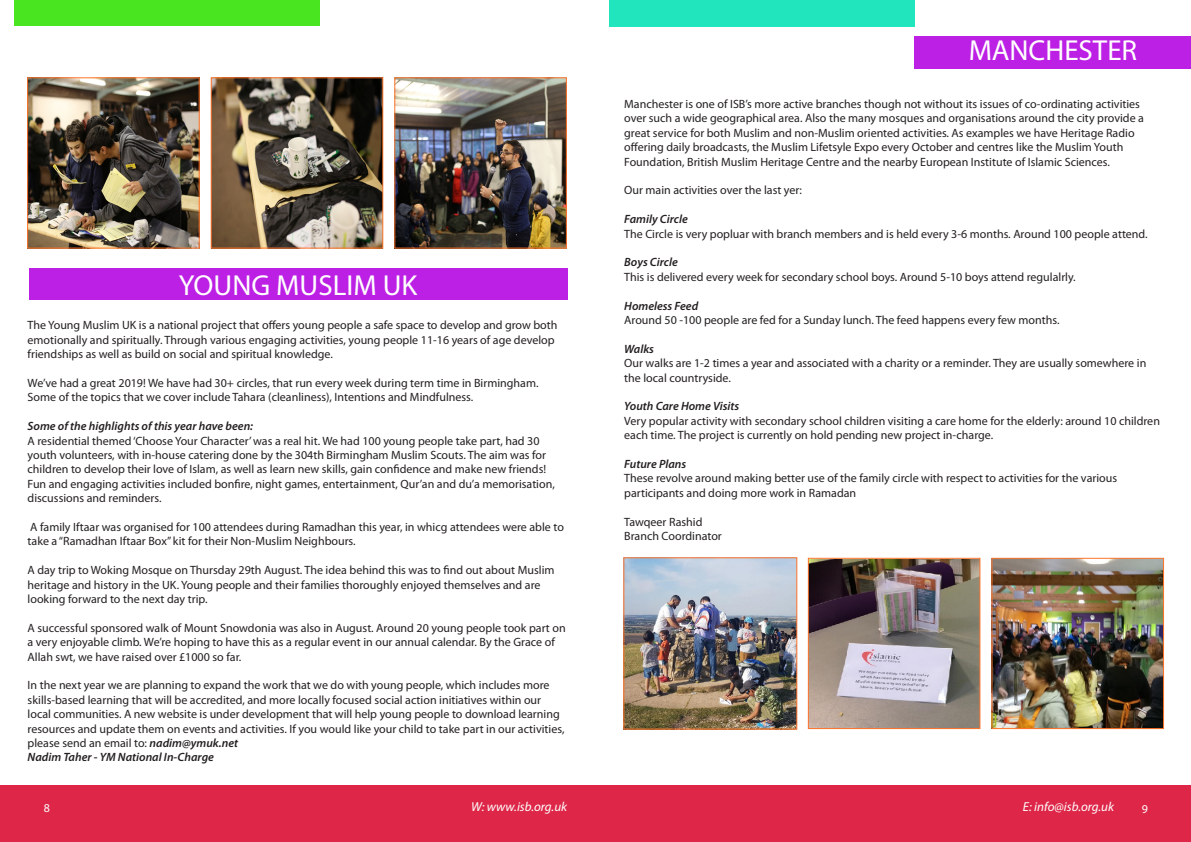
<style>
.page{position:relative;width:1191px;height:842px;background:#fff}
.page>*{position:absolute;margin:0;border:0;box-sizing:border-box;transform-origin:0 0}
.t1{font:29px "Myriad Pro";color:#fff}
.t2{font:italic 13px "Myriad Pro";color:#fff}
.t3{font:12px/14.4px "Myriad Pro";color:#231f20}
.t4{font:italic 600 12px "Myriad Pro";color:#231f20}
.t5{font:12px "Myriad Pro";color:#fff}
.s1{font-weight:600;font-style:italic}
</style>
<div class="page">
<img style="left:625px;top:559px;width:170px;height:168px">
<div style="left:623px;top:557px;width:174px;height:172px;border:1px solid #ff742b"></div>
<div style="left:0;top:785px;width:1191px;height:57px;background:#de2748"></div>
<div style="left:14px;top:0;width:305px;height:25px;background:#48e520"></div>
<div style="left:609px;top:0;width:306px;height:26px;background:#20e5bd"></div>
<div style="left:915px;top:36px;width:276px;height:33px;background:#bd20e5"></div>
<img style="left:810px;top:560px;width:168px;height:167px">
<div style="left:808px;top:558px;width:172px;height:171px;border:1px solid #ff742b"></div>
<img style="left:993px;top:560px;width:169px;height:167px">
<div style="left:991px;top:558px;width:173px;height:171px;border:1px solid #ff742b"></div>
<div style="left:29px;top:269px;width:538px;height:31px;background:#bd20e5"></div>
<img style="left:29px;top:79px;width:169px;height:168px">
<div style="left:27px;top:77px;width:173px;height:172px;border:1px solid #ff742b"></div>
<img style="left:213px;top:79px;width:168px;height:168px">
<div style="left:211px;top:77px;width:172px;height:172px;border:1px solid #ff742b"></div>
<img style="left:396px;top:79px;width:169px;height:168px">
<div style="left:394px;top:77px;width:173px;height:172px;border:1px solid #ff742b"></div>
<p class="t1" style="left:179px;top:267px;width:240px">YOUNG MUSLIM UK</p>
<p class="t3" style="left:28px;top:318px;width:531px">The Young Muslim UK is a national project that offers young people a safe space to develop and grow both emotionally and spiritually. Through various engaging activities, young people 11-16 years of age develop friendships as well as build on social and spiritual knowledge.</p>
<p class="t3" style="left:28px;top:376px;width:512px">We’ve had a great 2019! We have had 30+ circles, that run every week during term time in Birmingham.<br>Some of the topics that we cover include Tahara (cleanliness), Intentions and Mindfulness.</p>
<p class="t4" style="left:28px;top:418px;width:227px">Some of the highlights of this year have been:</p>
<p class="t3" style="left:28px;top:433px;width:529px">A residential themed ‘Choose Your Character’ was a real hit. We had 100 young people take part, had 30 youth volunteers, with in-house catering done by the 304th Birmingham Muslim Scouts. The aim was for children to develop their love of Islam, as well as learn new skills, gain confidence and make new friends!<br>Fun and engaging activities included bonfire, night games, entertainment, Qur’an and du’a memorisation, discussions and reminders.</p>
<p class="t3" style="left:28px;top:520px;width:538px">A family Iftaar was organised for 100 attendees during Ramadhan this year, in whicg attendees were able to take a “Ramadhan Iftaar Box” kit for their Non-Muslim Neighbours.</p>
<p class="t3" style="left:28px;top:563px;width:528px">A day trip to Woking Mosque on Thursday 29th August. The idea behind this was to find out about Muslim heritage and history in the UK. Young people and their families thoroughly enjoyed themselves and are looking forward to the next day trip.</p>
<p class="t3" style="left:28px;top:620px;width:539px">A successful sponsored walk of Mount Snowdonia was also in August. Around 20 young people took part on a very enjoyable climb. We’re hoping to have this as a regular event in our annual calendar. By the Grace of<br>Allah swt, we have raised over £1000 so far.</p>
<p class="t3" style="left:28px;top:678px;width:538px">In the next year we are planning to expand the work that we do with young people, which includes more skills-based learning that will be accredited, and more locally focused social action initiatives within our local communities. A new website is under development that will help young people to download learning resources and update them on events and activities. If you would like your child to take part in our activities, please send an email to: <span class="s1">nadim@ymuk.net</span></p>
<p class="t4" style="left:28px;top:750px;width:188px">Nadim Taher - YM National In-Charge</p>
<p class="t1" style="left:968px;top:33px;width:170px">MANCHESTER</p>
<p class="t3" style="left:624px;top:97px;width:521px">Manchester is one of ISB’s more active branches though not without its issues of co-ordinating activities over such a wide geographical area. Also the many mosques and organisations around the city provide a great service for both Muslim and non-Muslim oriented activities. As examples we have Heritage Radio</p>
<p class="t3" style="left:624px;top:140px;width:500px">offering daily broadcasts, the Muslim Lifetsyle Expo every October and centres like the Muslim Youth</p>
<p class="t3" style="left:624px;top:154px;width:487px">Foundation, British Muslim Heritage Centre and the nearby European Institute of Islamic Sciences.</p>
<p class="t3" style="left:624px;top:183px;width:179px">Our main activities over the last yer:</p>
<p class="t4" style="left:624px;top:212px;width:65px">Family Circle</p>
<p class="t3" style="left:624px;top:226px;width:525px">The Circle is very popluar with branch members and is held every 3-6 months. Around 100 people attend.</p>
<p class="t4" style="left:624px;top:255px;width:55px">Boys Circle</p>
<p class="t3" style="left:624px;top:269px;width:453px">This is delivered every week for secondary school boys. Around 5-10 boys attend regulalrly.</p>
<p class="t4" style="left:624px;top:298px;width:76px">Homeless Feed</p>
<p class="t3" style="left:624px;top:313px;width:437px">Around 50 -100 people are fed for a Sunday lunch. The feed happens every few months.</p>
<p class="t4" style="left:624px;top:341px;width:31px">Walks</p>
<p class="t3" style="left:624px;top:356px;width:523px">Our walks are 1-2 times a year and associated with a charity or a reminder. They are usually somewhere in the local countryside.</p>
<p class="t4" style="left:624px;top:399px;width:117px">Youth Care Home Visits</p>
<p class="t3" style="left:624px;top:413px;width:537px">Very popular activity with secondary school children visiting a care home for the elderly: around 10 children each time. The project is currently on hold pending new project in-charge.</p>
<p class="t4" style="left:624px;top:456px;width:64px">Future Plans</p>
<p class="t3" style="left:624px;top:471px;width:494px">These revolve around making better use of the family circle with respect to activities for the various participants and doing more work in Ramadan</p>
<p class="t3" style="left:624px;top:514px;width:80px">Tawqeer Rashid</p>
<p class="t3" style="left:624px;top:529px;width:99px">Branch Coordinator</p>
<p class="t5" style="left:44px;top:800px;width:8px">8</p>
<p class="t2" style="left:471px;top:799px;width:97px">W: www.isb.org.uk</p>
<p class="t2" style="left:1023px;top:799px;width:93px">E: info@isb.org.uk</p>
<p class="t5" style="left:1141px;top:801px;width:8px">9</p>
</div>
